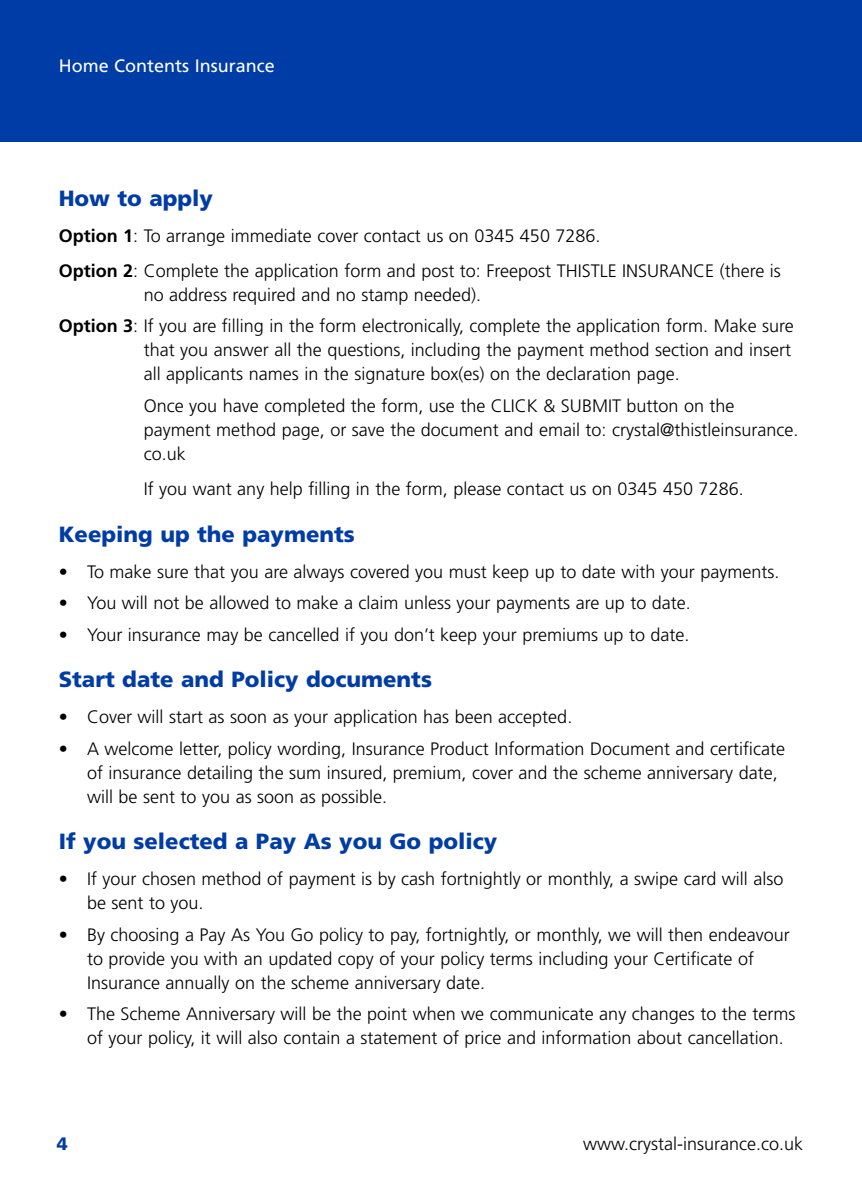
<style>
.page{position:relative;width:862px;height:1191px;background:#fff}
.page>*{position:absolute;margin:0;border:0;box-sizing:border-box;transform-origin:0 0}
.t1{font:900 22px "Frutiger LT Std";color:#003ca6}
.t2{font:300 18px/24px "Frutiger LT Std";color:#000}
.t3{font:18px "Frutiger LT Std";color:#fff}
.t4{font:900 18px "Frutiger LT Std";color:#003ca6}
.s1{font-weight:700}
</style>
<div class="page">
<div style="left:0;top:0;width:862px;height:142px;background:#003ca6"></div>
<p class="t3" style="left:59px;top:55px;width:218px">Home Contents Insurance</p>
<p class="t1" style="left:59px;top:185px;width:156px">How to apply</p>
<p class="t2" style="left:59px;top:218px;width:724px;line-height:35.4px"><span class="s1">Option 1</span>: To arrange immediate cover contact us on 0345 450 7286.<br><span class="s1">Option 2</span>: Complete the application form and post to: Freepost THISTLE INSURANCE (there is</p>
<p class="t2" style="left:59px;top:279px;width:736px;line-height:31.4px;text-indent:85px">no address required and no stamp needed).<br><span class="s1">Option 3</span>: If you are filling in the form electronically, complete the application form. Make sure</p>
<p class="t2" style="left:144px;top:338px;width:649px">that you answer all the questions, including the payment method section and insert all applicants names in the signature box(es) on the declaration page.</p>
<p class="t2" style="left:144px;top:394px;width:656px">Once you have completed the form, use the CLICK &amp; SUBMIT button on the payment method page, or save the document and email to: crystal@thistleinsurance. co.uk</p>
<p class="t2" style="left:144px;top:477px;width:601px">If you want any help filling in the form, please contact us on 0345 450 7286.</p>
<p class="t1" style="left:59px;top:521px;width:298px">Keeping up the payments</p>
<p class="t2" style="left:59px;top:560px;width:722px">• To make sure that you are always covered you must keep up to date with your payments.</p>
<p class="t2" style="left:59px;top:591px;width:634px">• You will not be allowed to make a claim unless your payments are up to date.</p>
<p class="t2" style="left:59px;top:622px;width:632px">• Your insurance may be cancelled if you don’t keep your premiums up to date.</p>
<p class="t1" style="left:59px;top:666px;width:375px">Start date and Policy documents</p>
<p class="t2" style="left:59px;top:705px;width:515px">• Cover will start as soon as your application has been accepted.</p>
<p class="t2" style="left:87px;top:737px;width:699px;text-indent:-28px">• A welcome letter, policy wording, Insurance Product Information Document and certificate of insurance detailing the sum insured, premium, cover and the scheme anniversary date, will be sent to you as soon as possible.</p>
<p class="t1" style="left:59px;top:828px;width:440px">If you selected a Pay As you Go policy</p>
<p class="t2" style="left:87px;top:867px;width:698px;text-indent:-28px">• If your chosen method of payment is by cash fortnightly or monthly, a swipe card will also be sent to you.</p>
<p class="t2" style="left:87px;top:923px;width:704px;text-indent:-28px">• By choosing a Pay As You Go policy to pay, fortnightly, or monthly, we will then endeavour to provide you with an updated copy of your policy terms including your Certificate of<br>Insurance annually on the scheme anniversary date.</p>
<p class="t2" style="left:87px;top:1002px;width:710px;text-indent:-28px">• The Scheme Anniversary will be the point when we communicate any changes to the terms of your policy, it will also contain a statement of price and information about cancellation.</p>
<p class="t4" style="left:57px;top:1132px;width:13px">4</p>
<p class="t2" style="left:583px;top:1131px;width:222px">www.crystal-insurance.co.uk</p>
</div>
